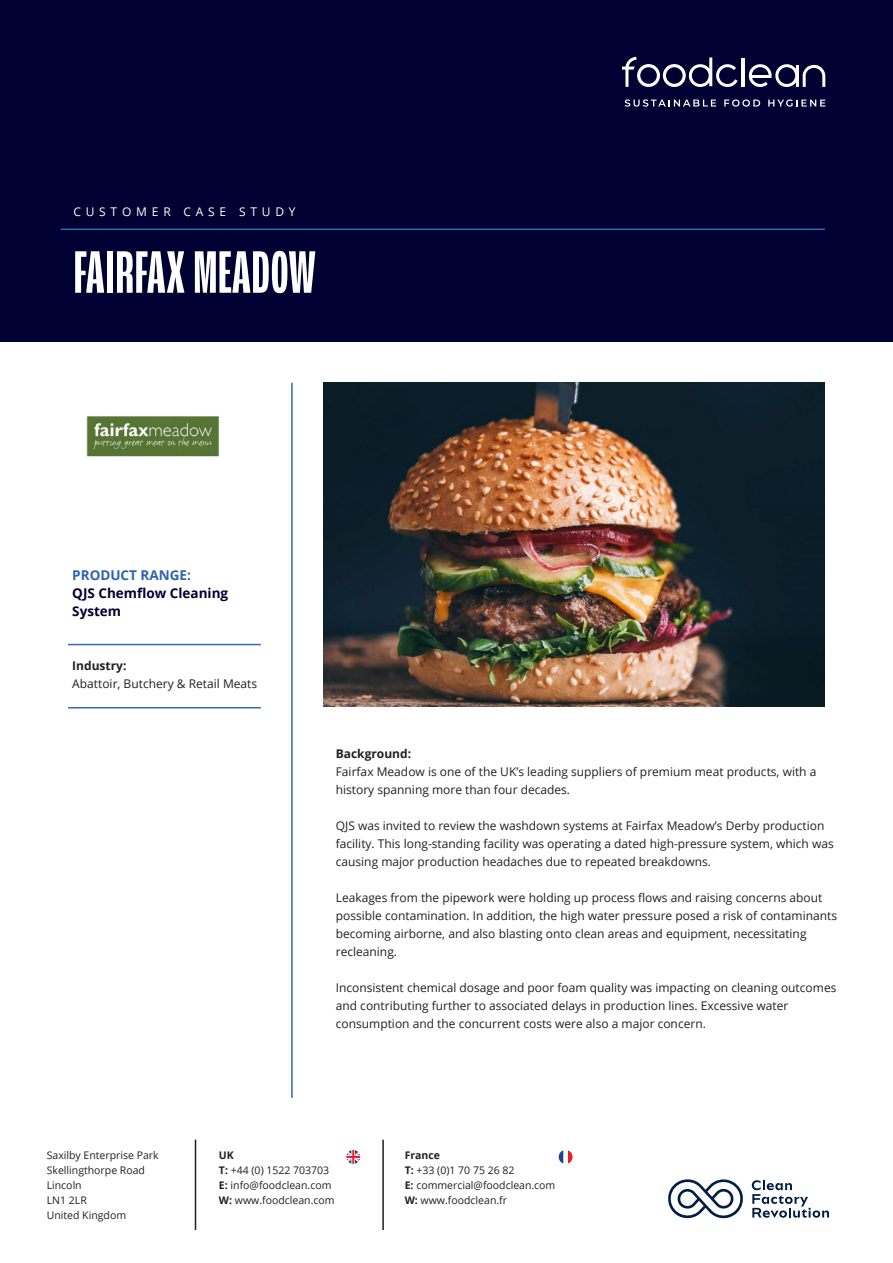
<style>
.page{position:relative;width:893px;height:1263px;background:#fff}
.page>*{position:absolute;margin:0;border:0;box-sizing:border-box;transform-origin:0 0}
.t1{font:500 extra-condensed 63px "Roc Grotesk";color:#fff}
.P1{font:700 13.5px/18px "Open Sans";color:#000032}
.title_2{font:700 13.5px "Open Sans";color:#2e63af}
.Body{font:12px/18px "Open Sans";color:#231f20}
.Body-2{font:700 12px "Open Sans";color:#231f20}
.title_1{font:12px "Open Sans";letter-spacing:.4em;color:#fff}
.t2{font:10.5px/15px "Open Sans";color:#231f20}
.s1{font-weight:700}
</style>
<div class="page">
<div style="left:0;top:0;width:893px;height:341px;background:#000032"></div>
<hr style="left:61px;top:229px;width:764px;height:1px;background:#3567b2">
<hr style="left:291px;top:383px;width:2px;height:715px;background:#3567b2">
<svg style="left:752px;top:1180px;width:77px;height:38px"></svg>
<svg style="left:668px;top:1179px;width:75px;height:40px"></svg>
<img style="left:87px;top:416px;width:132px;height:41px">
<img style="left:323px;top:383px;width:502px;height:324px">
<hr style="left:68px;top:644px;width:193px;height:1px;background:#3567b2">
<hr style="left:68px;top:707px;width:193px;height:1px;background:#3567b2">
<hr style="left:741px;top:58px;width:3px;height:29px;background:#fff">
<svg style="left:749px;top:64px;width:76px;height:23px"></svg>
<svg style="left:622px;top:57px;width:116px;height:30px"></svg>
<svg style="left:625px;top:99px;width:91px;height:8px"></svg>
<svg style="left:724px;top:99px;width:36px;height:8px"></svg>
<svg style="left:768px;top:99px;width:57px;height:8px"></svg>
<svg style="left:559px;top:1150px;width:14px;height:14px"></svg>
<svg style="left:346px;top:1150px;width:14px;height:14px"></svg>
<hr style="left:195px;top:1140px;width:1px;height:90px;background:#231f20">
<hr style="left:382px;top:1140px;width:2px;height:90px;background:#231f20">
<p class="title_1" style="left:73px;top:203px;width:224px">CUSTOMER CASE STUDY</p>
<p class="t1" style="left:73px;top:237px;width:244px">FAIRFAX MEADOW</p>
<p class="title_2" style="left:72px;top:565px;width:120px">PRODUCT RANGE:</p>
<p class="P1" style="left:72px;top:584px;width:157px">QJS Chemflow Cleaning<br>System</p>
<p class="Body-2" style="left:72px;top:657px;width:56px">Industry:</p>
<p class="Body" style="left:72px;top:674px;width:186px">Abattoir, Butchery &amp; Retail Meats</p>
<p class="Body-2" style="left:336px;top:745px;width:77px">Background:</p>
<p class="Body" style="left:336px;top:762px;width:482px">Fairfax Meadow is one of the UK’s leading suppliers of premium meat products, with a history spanning more than four decades.</p>
<p class="Body" style="left:336px;top:816px;width:500px">QJS was invited to review the washdown systems at Fairfax Meadow’s Derby production facility. This long-standing facility was operating a dated high-pressure system, which was causing major production headaches due to repeated breakdowns.</p>
<p class="Body" style="left:336px;top:888px;width:503px">Leakages from the pipework were holding up process flows and raising concerns about possible contamination. In addition, the high water pressure posed a risk of contaminants becoming airborne, and also blasting onto clean areas and equipment, necessitating recleaning.</p>
<p class="Body" style="left:336px;top:978px;width:502px">Inconsistent chemical dosage and poor foam quality was impacting on cleaning outcomes and contributing further to associated delays in production lines. Excessive water consumption and the concurrent costs were also a major concern.</p>
<p class="t2" style="left:47px;top:1148px;width:114px">Saxilby Enterprise Park<br>Skellingthorpe Road<br>Lincoln<br>LN1 2LR<br>United Kingdom</p>
<p class="t2" style="left:219px;top:1148px;width:117px"><span class="s1">UK<br>T:</span> +44 (0) 1522 703703<br><span class="s1">E:</span> info@foodclean.com<br><span class="s1">W:</span> www.foodclean.com</p>
<p class="t2" style="left:405px;top:1148px;width:152px"><span class="s1">France<br>T:</span> +33 (0)1 70 75 26 82<br><span class="s1">E:</span> commercial@foodclean.com<br><span class="s1">W:</span> www.foodclean.fr</p>
</div>
